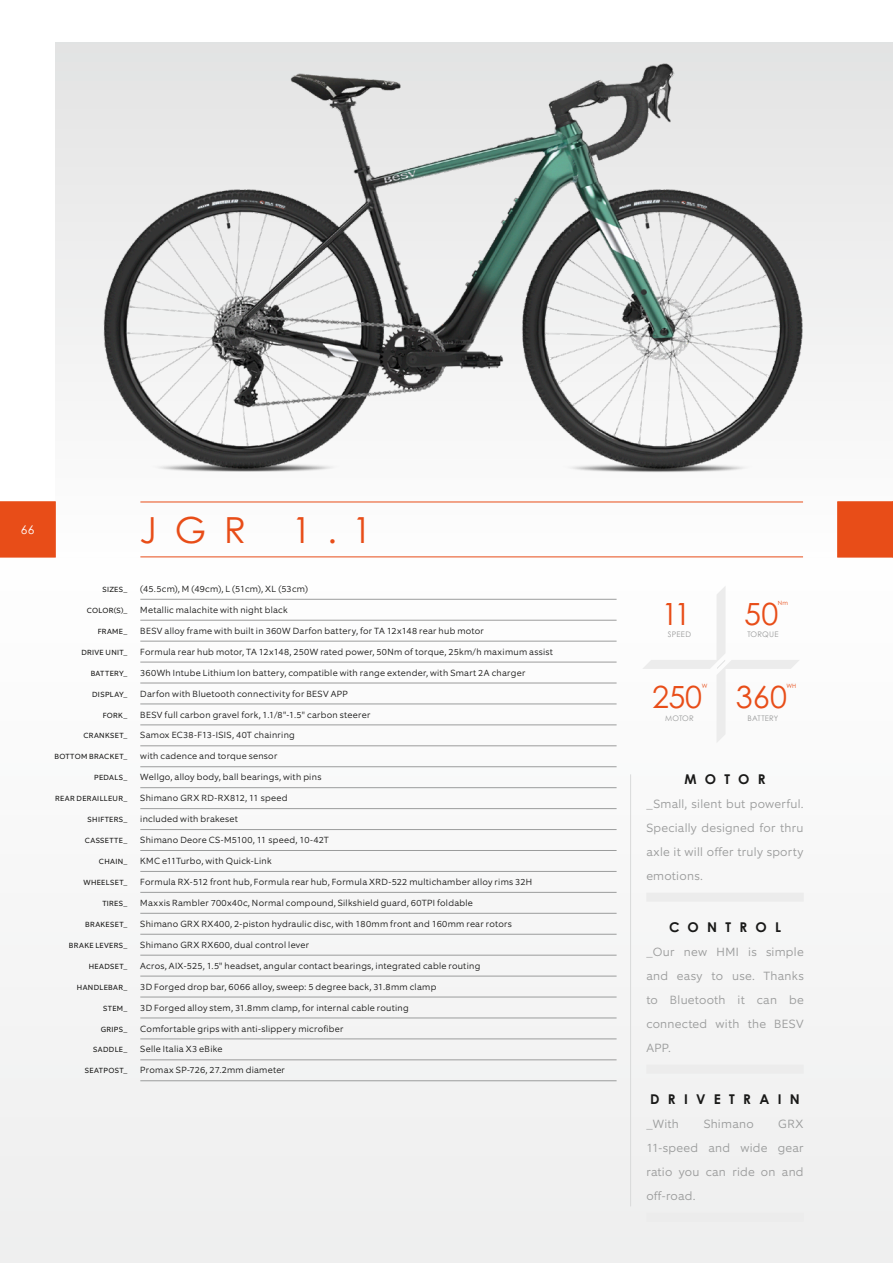
<style>
.page{position:relative;width:893px;height:1263px;background:#fff}
.page>*{position:absolute;margin:0;border:0;box-sizing:border-box;transform-origin:0 0}
.t1{font:36px "Century Gothic Pro";color:#e84d18}
.t2{font:30.6px "Century Gothic Pro";color:#e84d18}
.t3{font:700 13.5px "Century Gothic Pro";letter-spacing:.61em;color:#191918}
.t4{font:300 12px/24px "Equip";letter-spacing:.015em;color:#9b9c9c;text-align:justify}
.t5{font:12px "Century Gothic";color:#fff}
.t6{font:300 9px "Equip";letter-spacing:.025em;color:#191918}
.t7{font:7.65px "Century Gothic Pro";letter-spacing:.025em;color:#9b9c9c}
.t8{font:7.5px "Equip";letter-spacing:.045em;color:#191918}
.t9{font:6px "Century Gothic Pro";color:#e84d18}
</style>
<div class="page">
<div style="left:0;top:557px;width:893px;height:706px;background:#f6f6f6"></div>
<div style="left:55px;top:43px;width:838px;height:514px;background:linear-gradient(to bottom,#e3e4e4,#fdfcfc)"></div>
<hr style="left:630px;top:774px;width:1px;height:432px;background:#d9dada">
<hr style="left:140px;top:620px;width:477px;height:1px;background:#9b9c9c">
<hr style="left:140px;top:641px;width:477px;height:1px;background:#9b9c9c">
<hr style="left:140px;top:662px;width:477px;height:1px;background:#9b9c9c">
<hr style="left:140px;top:683px;width:477px;height:1px;background:#9b9c9c">
<hr style="left:140px;top:704px;width:477px;height:1px;background:#9b9c9c">
<hr style="left:140px;top:725px;width:477px;height:1px;background:#9b9c9c">
<hr style="left:140px;top:745px;width:477px;height:1px;background:#9b9c9c">
<hr style="left:140px;top:766px;width:477px;height:1px;background:#9b9c9c">
<hr style="left:140px;top:787px;width:477px;height:1px;background:#9b9c9c">
<hr style="left:140px;top:808px;width:477px;height:1px;background:#9b9c9c">
<hr style="left:140px;top:829px;width:477px;height:1px;background:#9b9c9c">
<hr style="left:140px;top:850px;width:477px;height:1px;background:#9b9c9c">
<hr style="left:140px;top:871px;width:477px;height:1px;background:#9b9c9c">
<hr style="left:140px;top:892px;width:477px;height:1px;background:#9b9c9c">
<hr style="left:140px;top:913px;width:477px;height:1px;background:#9b9c9c">
<hr style="left:140px;top:934px;width:477px;height:1px;background:#9b9c9c">
<hr style="left:140px;top:955px;width:477px;height:1px;background:#9b9c9c">
<hr style="left:140px;top:976px;width:477px;height:1px;background:#9b9c9c">
<hr style="left:140px;top:997px;width:477px;height:1px;background:#9b9c9c">
<hr style="left:140px;top:1018px;width:477px;height:1px;background:#9b9c9c">
<hr style="left:140px;top:1039px;width:477px;height:1px;background:#9b9c9c">
<hr style="left:140px;top:1059px;width:477px;height:1px;background:#9b9c9c">
<hr style="left:140px;top:1080px;width:477px;height:1px;background:#9b9c9c">
<hr style="left:140px;top:599px;width:477px;height:1px;background:#9b9c9c">
<div style="left:646px;top:893px;width:158px;height:9px;background:#ececec"></div>
<div style="left:646px;top:1065px;width:158px;height:9px;background:#ececec"></div>
<div style="left:646px;top:1213px;width:158px;height:9px;background:#ececec"></div>
<img style="left:85px;top:54px;width:753px;height:449px">
<hr style="left:140px;top:502px;width:663px;height:1px;background:#e84d18">
<hr style="left:140px;top:557px;width:663px;height:1px;background:#e84d18">
<div style="left:0;top:502px;width:55px;height:55px;background:#e84d18"></div>
<div style="left:837px;top:502px;width:56px;height:55px;background:#e84d18;border:1px solid #e84d18"></div>
<svg style="left:892px;top:502px;width:1px;height:55px"></svg>
<h3 class="t5" style="left:21px;top:521px;width:15px">66</h3>
<h1 class="t1" style="left:139px;top:508px;width:108px">JGR</h1>
<h1 class="t1" style="left:292px;top:508px;width:82px">1.1</h1>
<p class="t8" style="left:102px;top:584px;width:27px">SIZES_</p>
<p class="t6" style="left:140px;top:583px;width:169px">(45.5cm), M (49cm), L (51cm), XL (53cm)</p>
<p class="t8" style="left:87px;top:605px;width:42px">COLOR(S)_</p>
<p class="t6" style="left:140px;top:604px;width:149px">Metallic malachite with night black</p>
<p class="t8" style="left:98px;top:626px;width:31px">FRAME_</p>
<p class="t6" style="left:140px;top:625px;width:345px">BESV alloy frame with built in 360W Darfon battery, for TA 12x148 rear hub motor</p>
<p class="t8" style="left:81px;top:647px;width:48px">DRIVE UNIT_</p>
<p class="t6" style="left:140px;top:646px;width:414px">Formula rear hub motor, TA 12x148, 250W rated power, 50Nm of torque, 25km/h maximum assist</p>
<p class="t8" style="left:91px;top:668px;width:38px">BATTERY_</p>
<p class="t6" style="left:140px;top:667px;width:387px">360Wh Intube Lithium Ion battery, compatible with range extender, with Smart 2A charger</p>
<p class="t8" style="left:92px;top:689px;width:37px">DISPLAY_</p>
<p class="t6" style="left:140px;top:688px;width:209px">Darfon with Bluetooth connectivity for BESV APP</p>
<p class="t8" style="left:103px;top:710px;width:26px">FORK_</p>
<p class="t6" style="left:140px;top:709px;width:232px">BESV full carbon gravel fork, 1.1/8"-1.5" carbon steerer</p>
<p class="t8" style="left:83px;top:731px;width:46px">CRANKSET_</p>
<p class="t6" style="left:140px;top:730px;width:156px">Samox EC38-F13-ISIS, 40T chainring</p>
<p class="t8" style="left:54px;top:752px;width:75px">BOTTOM BRACKET_</p>
<p class="t6" style="left:140px;top:750px;width:139px">with cadence and torque sensor</p>
<p class="t8" style="left:94px;top:773px;width:35px">PEDALS_</p>
<p class="t6" style="left:140px;top:771px;width:183px">Wellgo, alloy body, ball bearings, with pins</p>
<p class="t8" style="left:55px;top:794px;width:74px">REAR DERAILLEUR_</p>
<p class="t6" style="left:140px;top:792px;width:149px">Shimano GRX RD-RX812, 11 speed</p>
<p class="t8" style="left:88px;top:815px;width:41px">SHIFTERS_</p>
<p class="t6" style="left:140px;top:813px;width:99px">included with brakeset</p>
<p class="t8" style="left:85px;top:836px;width:44px">CASSETTE_</p>
<p class="t6" style="left:140px;top:834px;width:190px">Shimano Deore CS-M5100, 11 speed, 10-42T</p>
<p class="t8" style="left:99px;top:857px;width:30px">CHAIN_</p>
<p class="t6" style="left:140px;top:855px;width:133px">KMC e11Turbo, with Quick-Link</p>
<p class="t8" style="left:84px;top:878px;width:46px">WHEELSET_</p>
<p class="t6" style="left:140px;top:876px;width:393px">Formula RX-512 front hub, Formula rear hub, Formula XRD-522 multichamber alloy rims 32H</p>
<p class="t8" style="left:102px;top:898px;width:27px">TIRES_</p>
<p class="t6" style="left:140px;top:897px;width:334px">Maxxis Rambler 700x40c, Normal compound, Silkshield guard, 60TPI foldable</p>
<p class="t8" style="left:85px;top:919px;width:44px">BRAKESET_</p>
<p class="t6" style="left:140px;top:918px;width:373px">Shimano GRX RX400, 2-piston hydraulic disc, with 180mm front and 160mm rear rotors</p>
<p class="t8" style="left:69px;top:940px;width:60px">BRAKE LEVERS_</p>
<p class="t6" style="left:140px;top:939px;width:170px">Shimano GRX RX600, dual control lever</p>
<p class="t8" style="left:89px;top:961px;width:40px">HEADSET_</p>
<p class="t6" style="left:140px;top:960px;width:341px">Acros, AIX-525, 1.5" headset, angular contact bearings, integrated cable routing</p>
<p class="t8" style="left:77px;top:982px;width:52px">HANDLEBAR_</p>
<p class="t6" style="left:140px;top:981px;width:298px">3D Forged drop bar, 6066 alloy, sweep: 5 degree back, 31.8mm clamp</p>
<p class="t8" style="left:103px;top:1003px;width:26px">STEM_</p>
<p class="t6" style="left:140px;top:1002px;width:270px">3D Forged alloy stem, 31.8mm clamp, for internal cable routing</p>
<p class="t8" style="left:101px;top:1024px;width:28px">GRIPS_</p>
<p class="t6" style="left:140px;top:1023px;width:205px">Comfortable grips with anti-slippery microfiber</p>
<p class="t8" style="left:93px;top:1045px;width:36px">SADDLE_</p>
<p class="t6" style="left:140px;top:1043px;width:84px">Selle Italia X3 eBike</p>
<p class="t8" style="left:85px;top:1066px;width:44px">SEATPOST_</p>
<p class="t6" style="left:140px;top:1064px;width:146px">Promax SP-726, 27.2mm diameter</p>
<h2 class="t2" style="left:661px;top:595px;width:31px">11</h2>
<h2 class="t2" style="left:744px;top:595px;width:36px">50</h2>
<p class="t9" style="left:778px;top:599px;width:12px">Nm</p>
<p class="t7" style="left:668px;top:630px;width:25px">SPEED</p>
<p class="t7" style="left:747px;top:630px;width:33px">TORQUE</p>
<h2 class="t2" style="left:652px;top:679px;width:52px">250</h2>
<p class="t9" style="left:702px;top:682px;width:7px">W</p>
<h2 class="t2" style="left:736px;top:679px;width:53px">360</h2>
<p class="t9" style="left:786px;top:682px;width:11px">WH</p>
<p class="t7" style="left:665px;top:713px;width:30px">MOTOR</p>
<p class="t7" style="left:747px;top:713px;width:32px">BATTERY</p>
<h3 class="t3" style="left:684px;top:770px;width:83px">MOTOR</h3>
<h3 class="t4" style="left:646px;top:792px;width:159px">_Small, silent but powerful.<br>Specially designed for thru axle it will offer truly sporty emotions.</h3>
<h3 class="t3" style="left:669px;top:918px;width:113px">CONTROL</h3>
<h3 class="t4" style="left:646px;top:940px;width:159px">_Our new HMI is simple and easy to use. Thanks to Bluetooth it can be connected with the BESV APP.</h3>
<h3 class="t3" style="left:650px;top:1091px;width:151px">DRIVETRAIN</h3>
<h3 class="t4" style="left:646px;top:1112px;width:34px">_With</h3>
<h3 class="t4" style="left:704px;top:1112px;width:52px">Shimano</h3>
<h3 class="t4" style="left:646px;top:1112px;width:159px;text-indent:132px">GRX 11-speed and wide gear ratio you can ride on and off-road.</h3>
</div>
